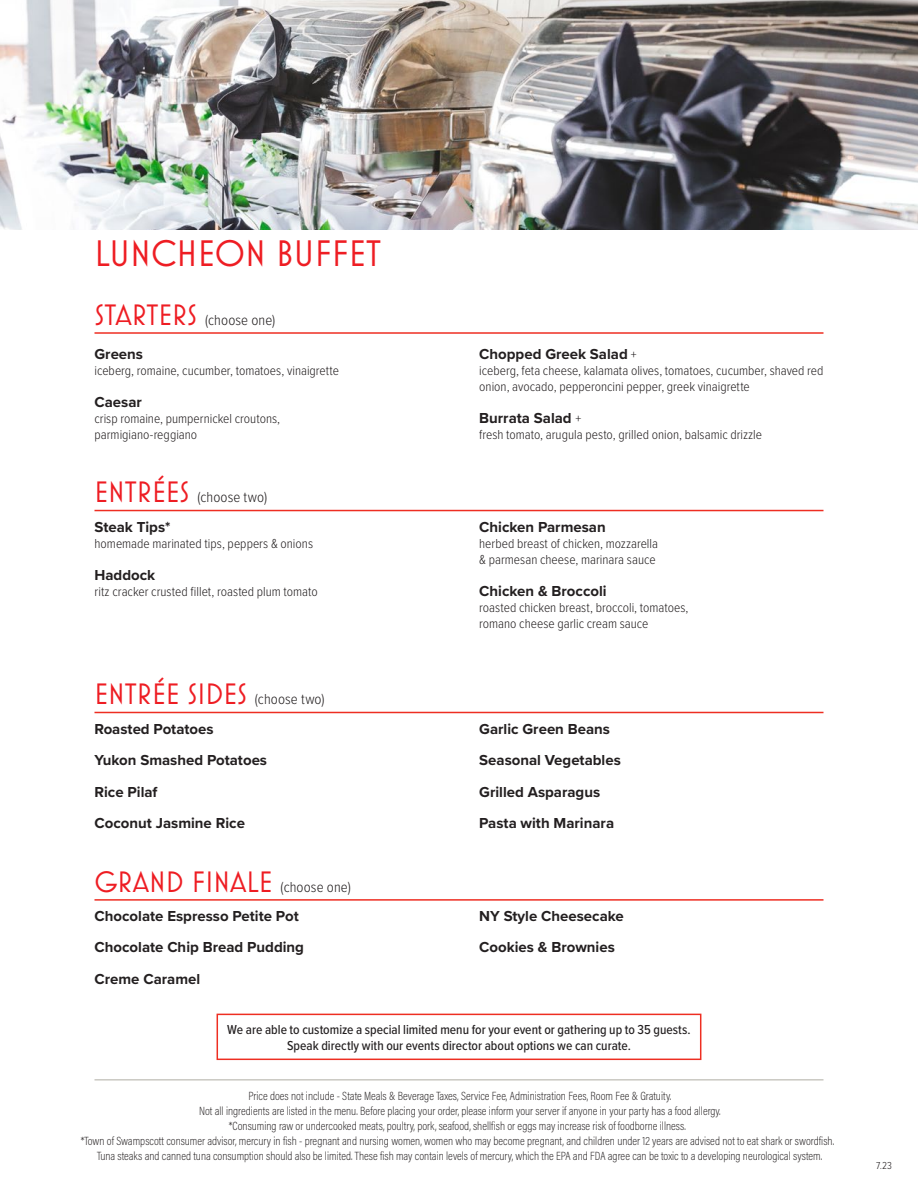
<style>
.page{position:relative;width:918px;height:1188px;background:#fff}
.page>*{position:absolute;margin:0;border:0;box-sizing:border-box;transform-origin:0 0}
.t1{font:37.5px "Mostra Nuova";color:#ee1d23}
.t2{font:30px "Mostra Nuova";color:#ee1d23}
.t3{font:700 15px "Proxima Nova";color:#231f20}
.t4{font:300 15px "Proxima Nova Cond";letter-spacing:.005em;color:#231f20}
.t5{font:300 13.5px/16.2px "Proxima Nova Cond";color:#231f20}
.t6{font:500 13.5px/16.2px "Proxima Nova Cond";color:#231f20;text-align:center}
.item_name{font:200 12px/15px "Acumin Pro Cond";color:#231f20;text-align:center}
.t7{font:300 10.5px "Proxima Nova Cond";color:#231f20}
.s1{font-family:"Mostra Nuova";font-weight:400;font-size:30px;color:#ee1d23}
.s2{font-family:"Proxima Nova Cond";font-weight:300;font-size:15px;color:#231f20}
.s3{font-family:"Proxima Nova Cond";font-weight:300;font-size:13.5px}
</style>
<div class="page">
<hr style="left:94px;top:332px;width:730px;height:2px;background:#ee2e22">
<hr style="left:94px;top:510px;width:730px;height:1px;background:#ee2e22">
<hr style="left:94px;top:712px;width:730px;height:1px;background:#ee2e22">
<hr style="left:94px;top:899px;width:730px;height:2px;background:#ee2e22">
<hr style="left:94px;top:1079px;width:730px;height:2px;background:#cac8c2">
<img style="left:0;top:0;width:918px;height:230px">
<div style="left:217px;top:1014px;width:484px;height:46px;border:2px solid #ee2e22"></div>
<p class="t1" style="left:94px;top:231px;width:288px">LUNCHEON BUFFET</p>
<p class="t4" style="left:94px;top:309px;width:182px"><span class="s1">STARTERS</span> (choose one)</p>
<p class="t3" style="left:94px;top:343px;width:50px">Greens</p>
<p class="t5" style="left:94px;top:362px;width:246px">iceberg, romaine, cucumber, tomatoes, vinaigrette</p>
<p class="t3" style="left:94px;top:391px;width:49px">Caesar</p>
<p class="t5" style="left:94px;top:410px;width:187px">crisp romaine, pumpernickel croutons, parmigiano-reggiano</p>
<p class="t4" style="left:94px;top:486px;width:174px"><span class="s1">ENTRÉES</span> (choose two)</p>
<p class="t3" style="left:94px;top:516px;width:77px">Steak Tips*</p>
<p class="t5" style="left:94px;top:535px;width:220px">homemade marinated tips, peppers &amp; onions</p>
<p class="t3" style="left:94px;top:564px;width:62px">Haddock</p>
<p class="t5" style="left:94px;top:583px;width:225px">ritz cracker crusted fillet, roasted plum tomato</p>
<p class="t2" style="left:94px;top:677px;width:232px">ENTRÉE SIDES <span class="s2">(choose two)</span></p>
<p class="t3" style="left:94px;top:718px;width:121px">Roasted Potatoes</p>
<p class="t3" style="left:94px;top:749px;width:174px">Yukon Smashed Potatoes</p>
<p class="t3" style="left:94px;top:781px;width:65px">Rice Pilaf</p>
<p class="t3" style="left:94px;top:812px;width:152px">Coconut Jasmine Rice</p>
<p class="t2" style="left:94px;top:864px;width:258px">GRAND FINALE <span class="s2">(choose one)</span></p>
<p class="t3" style="left:94px;top:905px;width:206px">Chocolate Espresso Petite Pot</p>
<p class="t3" style="left:94px;top:936px;width:211px">Chocolate Chip Bread Pudding</p>
<p class="t3" style="left:94px;top:968px;width:107px">Creme Caramel</p>
<p class="t3" style="left:479px;top:343px;width:159px">Chopped Greek Salad <span class="s3">+</span></p>
<p class="t5" style="left:479px;top:362px;width:346px">iceberg, feta cheese, kalamata olives, tomatoes, cucumber, shaved red onion, avocado, pepperoncini pepper, greek vinaigrette</p>
<p class="t3" style="left:479px;top:407px;width:104px">Burrata Salad <span class="s3">+</span></p>
<p class="t5" style="left:479px;top:426px;width:284px">fresh tomato, arugula pesto, grilled onion, balsamic drizzle</p>
<p class="t3" style="left:479px;top:516px;width:128px">Chicken Parmesan</p>
<p class="t5" style="left:479px;top:535px;width:180px">herbed breast of chicken, mozzarella &amp; parmesan cheese, marinara sauce</p>
<p class="t3" style="left:479px;top:580px;width:129px">Chicken &amp; Broccoli</p>
<p class="t5" style="left:479px;top:599px;width:211px">roasted chicken breast, broccoli, tomatoes, romano cheese garlic cream sauce</p>
<p class="t3" style="left:479px;top:718px;width:132px">Garlic Green Beans</p>
<p class="t3" style="left:479px;top:749px;width:143px">Seasonal Vegetables</p>
<p class="t3" style="left:479px;top:781px;width:123px">Grilled Asparagus</p>
<p class="t3" style="left:479px;top:812px;width:136px">Pasta with Marinara</p>
<p class="t3" style="left:479px;top:905px;width:146px">NY Style Cheesecake</p>
<p class="t3" style="left:479px;top:936px;width:137px">Cookies &amp; Brownies</p>
<p class="t6" style="left:227px;top:1021px;width:465px">We are able to customize a special limited menu for your event or gathering up to 35 guests.<br>Speak directly with our events director about options we can curate.</p>
<p class="item_name" style="left:248px;top:1089px;width:424px">Price does not include - State Meals &amp; Beverage Taxes, Service Fee, Administration Fees, Room Fee &amp; Gratuity.</p>
<p class="item_name" style="left:199px;top:1104px;width:523px">Not all ingredients are listed in the menu. Before placing your order, please inform your server if anyone in your party has a food allergy.</p>
<p class="item_name" style="left:229px;top:1119px;width:459px">*Consuming raw or undercooked meats, poultry, pork, seafood, shellfish or eggs may increase risk of foodborne illness.</p>
<p class="item_name" style="left:81px;top:1134px;width:755px">*Town of Swampscott consumer advisor, mercury in fish - pregnant and nursing women, women who may become pregnant, and children under 12 years are advised not to eat shark or swordfish.<br>Tuna steaks and canned tuna consumption should also be limited. These fish may contain levels of mercury, which the EPA and FDA agree can be toxic to a developing neurological system.</p>
<p class="t7" style="left:876px;top:1158px;width:18px">7.23</p>
</div>
